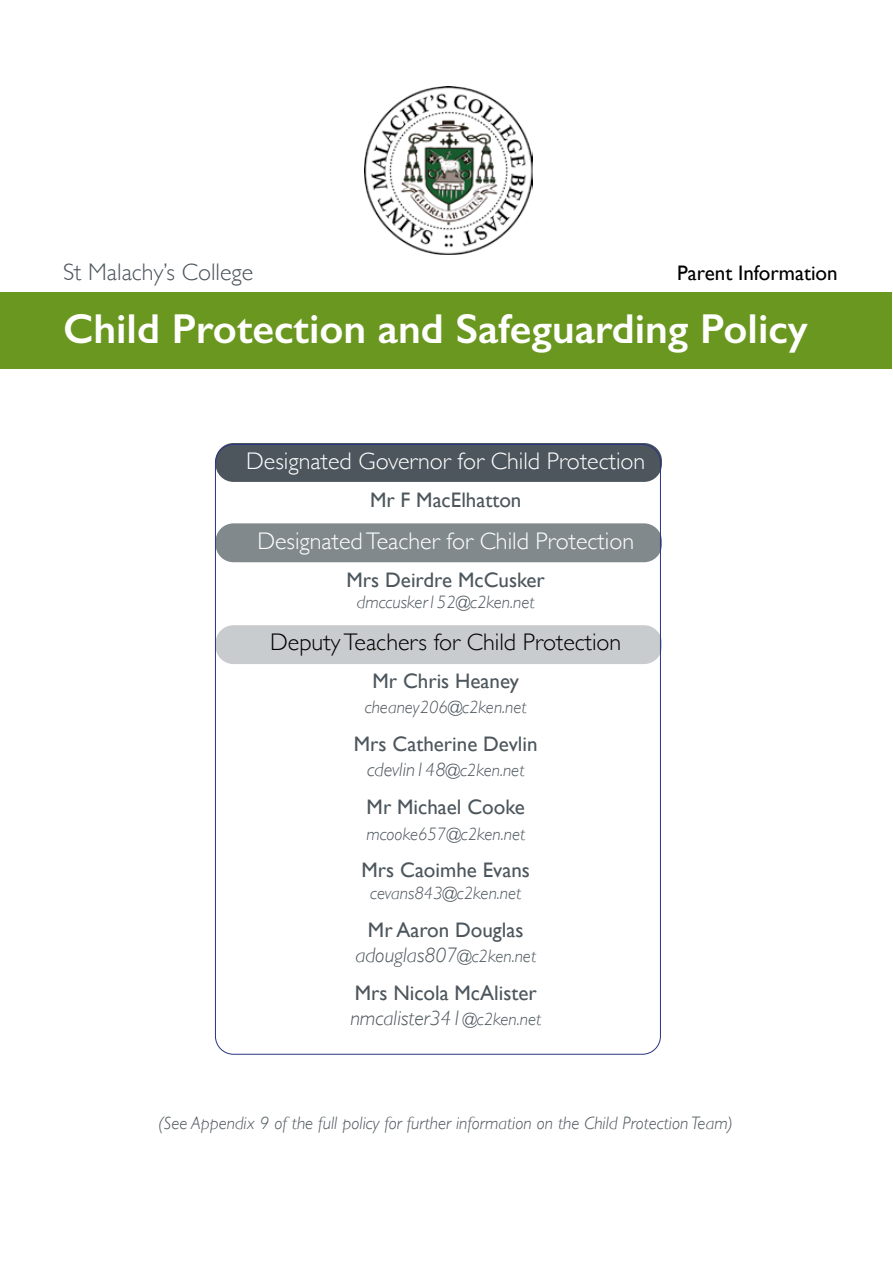
<style>
.page{position:relative;width:893px;height:1263px;background:#fff}
.page>*{position:absolute;margin:0;border:0;box-sizing:border-box;transform-origin:0 0}
.t1{font:600 42px "Gill Sans";color:#fff}
.t2{font:300 24px "Gill Sans";color:#fff}
.t3{font:300 24px "Gill Sans";color:#000}
.t4{font:300 24px "Gill Sans";color:#4c565c}
.t5{font:21px/25.2px "Gill Sans";color:#4c565c;text-align:center}
.t6{font:21px "Gill Sans";color:#000}
.t7{font:italic 300 19.5px "Gill Sans";color:#4c565c}
.t8{font:italic 300 18px "Gill Sans";color:#4c565c}
.s1{font-size:18px}
.s2{font-weight:300;font-style:italic}
.s3{font-weight:300;font-style:italic;font-size:18px}
</style>
<div class="page">
<div style="left:215px;top:625px;width:447px;height:39px;background:#c9ccce;border-radius:18px"></div>
<div style="left:215px;top:523px;width:447px;height:39px;background:#82898d;border-radius:18px"></div>
<div style="left:215px;top:443px;width:447px;height:39px;background:#4c565c;border-radius:18px"></div>
<div style="left:0;top:292px;width:891px;height:76px;background:#6a971f"></div>
<img style="left:365px;top:86px;width:167px;height:168px">
<p class="t4" style="left:63px;top:253px;width:192px">St Malachy’s College</p>
<h1 class="t1" style="left:63px;top:303px;width:746px">Child Protection and Safeguarding Policy</h1>
<p class="t6" style="left:677px;top:261px;width:162px">Parent Information</p>
<p class="t2" style="left:246px;top:443px;width:401px">Designated Governor for Child Protection</p>
<p class="t5" style="left:370px;top:487px;width:153px">Mr F MacElhatton</p>
<p class="t2" style="left:257px;top:522px;width:378px">Designated Teacher for Child Protection</p>
<p class="t5" style="left:347px;top:567px;width:200px">Mrs Deirdre McCusker</p>
<p class="t8" style="left:357px;top:592px;width:179px">dmccusker152@c2ken.net</p>
<p class="t3" style="left:270px;top:623px;width:353px">Deputy Teachers for Child Protection</p>
<p class="t5" style="left:372px;top:668px;width:148px">Mr Chris Heaney</p>
<p class="t8" style="left:365px;top:697px;width:163px">cheaney206@c2ken.net</p>
<p class="t5" style="left:354px;top:731px;width:185px">Mrs Catherine Devlin</p>
<p class="t7" style="left:367px;top:759px;width:159px">cdevlin148<span class="s1">@c2ken.net</span></p>
<p class="t5" style="left:367px;top:794px;width:160px">Mr Michael Cooke</p>
<p class="t8" style="left:366px;top:823px;width:160px">mcooke657@c2ken.net</p>
<p class="t5" style="left:361px;top:857px;width:170px">Mrs Caoimhe Evans</p>
<p class="t8" style="left:370px;top:883px;width:153px">cevans843@c2ken.net</p>
<p class="t5" style="left:355px;top:917px;width:182px">Mr Aaron Douglas <span class="s2">adouglas807</span><span class="s3">@c2ken.net</span></p>
<p class="t5" style="left:350px;top:980px;width:192px;text-align:left">Mrs Nicola McAlister <span class="s2">nmcalister341</span><span class="s3">@c2ken.net</span></p>
<p class="t8" style="left:158px;top:1112px;width:576px">(See Appendix 9 of the full policy for further information on the Child Protection Team)</p>
</div>
